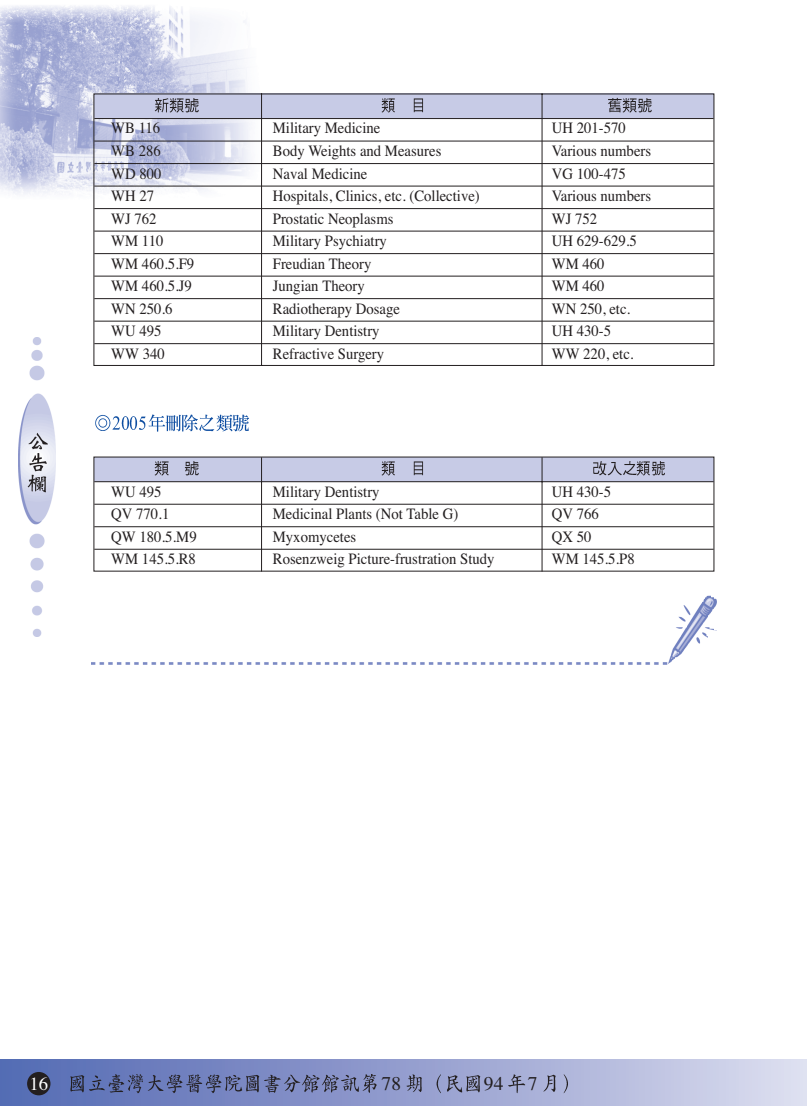
<style>
.page{position:relative;width:807px;height:1106px;background:#fff}
.page>*{position:absolute;margin:0;border:0;box-sizing:border-box;transform-origin:0 0}
.t1{font:19.5px "Times";color:#231f20}
.t2{font:18.75px "Times";color:#fff}
.t3{font:15.75px "Times";color:#231f20;scale:.94 1}
</style>
<div class="page">
<img style="left:0;top:6px;width:246px;height:188px">
<div style="left:0;top:1059px;width:807px;height:47px;background:linear-gradient(to right,#5066b1,#dadbee)"></div>
<img style="left:18px;top:338px;width:37px;height:298px">
<div style="left:27px;top:1071px;width:23px;height:24px;background:#231f20;border-radius:50%"></div>
<img style="left:68px;top:1074px;width:19px;height:24px">
<img style="left:87px;top:1074px;width:19px;height:24px">
<img style="left:106px;top:1074px;width:20px;height:24px">
<img style="left:126px;top:1074px;width:20px;height:24px">
<img style="left:146px;top:1074px;width:19px;height:24px">
<img style="left:165px;top:1074px;width:19px;height:24px">
<img style="left:184px;top:1074px;width:20px;height:24px">
<img style="left:204px;top:1074px;width:20px;height:24px">
<img style="left:224px;top:1074px;width:19px;height:24px">
<img style="left:243px;top:1074px;width:19px;height:24px">
<img style="left:262px;top:1074px;width:20px;height:24px">
<img style="left:282px;top:1074px;width:20px;height:24px">
<img style="left:302px;top:1074px;width:19px;height:24px">
<img style="left:321px;top:1074px;width:19px;height:24px">
<img style="left:340px;top:1074px;width:20px;height:24px">
<img style="left:360px;top:1074px;width:24px;height:24px">
<img style="left:405px;top:1074px;width:19px;height:24px">
<img style="left:424px;top:1074px;width:20px;height:24px">
<img style="left:444px;top:1074px;width:20px;height:24px">
<img style="left:464px;top:1074px;width:24px;height:24px">
<img style="left:507px;top:1074px;width:24px;height:24px">
<img style="left:542px;top:1074px;width:19px;height:24px">
<img style="left:561px;top:1074px;width:24px;height:24px">
<img style="left:27px;top:430px;width:27px;height:42px">
<img style="left:27px;top:472px;width:27px;height:23px">
<svg style="left:93px;top:93px;width:622px;height:479px"></svg>
<img style="left:154px;top:460px;width:16px;height:18px">
<img style="left:170px;top:460px;width:14px;height:18px">
<img style="left:184px;top:460px;width:18px;height:18px">
<img style="left:381px;top:460px;width:15px;height:18px">
<img style="left:396px;top:460px;width:15px;height:18px">
<img style="left:411px;top:460px;width:18px;height:18px">
<img style="left:592px;top:460px;width:16px;height:18px">
<img style="left:608px;top:460px;width:14px;height:18px">
<img style="left:622px;top:460px;width:14px;height:18px">
<img style="left:636px;top:460px;width:15px;height:18px">
<img style="left:651px;top:460px;width:18px;height:18px">
<hr style="left:94px;top:504px;width:620px;height:1px;background:#231f20">
<hr style="left:94px;top:526px;width:620px;height:1px;background:#231f20">
<hr style="left:94px;top:549px;width:620px;height:1px;background:#231f20">
<img style="left:92px;top:596px;width:624px;height:68px">
<p class="t3" style="left:111px;top:122px;width:54px">WB 116</p>
<p class="t3" style="left:273px;top:122px;width:116px">Military Medicine</p>
<p class="t3" style="left:552px;top:122px;width:80px">UH 201-570</p>
<p class="t3" style="left:111px;top:145px;width:54px">WB 286</p>
<p class="t3" style="left:273px;top:145px;width:181px">Body Weights and Measures</p>
<p class="t3" style="left:552px;top:145px;width:107px">Various numbers</p>
<p class="t3" style="left:111px;top:167px;width:55px">WD 800</p>
<p class="t3" style="left:273px;top:167px;width:102px">Naval Medicine</p>
<p class="t3" style="left:552px;top:167px;width:80px">VG 100-475</p>
<p class="t3" style="left:111px;top:190px;width:47px">WH 27</p>
<p class="t3" style="left:273px;top:190px;width:222px">Hospitals, Clinics, etc. (Collective)</p>
<p class="t3" style="left:552px;top:190px;width:107px">Various numbers</p>
<p class="t3" style="left:111px;top:212px;width:50px">WJ 762</p>
<p class="t3" style="left:273px;top:212px;width:130px">Prostatic Neoplasms</p>
<p class="t3" style="left:552px;top:212px;width:50px">WJ 752</p>
<p class="t3" style="left:111px;top:235px;width:57px">WM 110</p>
<p class="t3" style="left:273px;top:235px;width:123px">Military Psychiatry</p>
<p class="t3" style="left:552px;top:235px;width:92px">UH 629-629.5</p>
<p class="t3" style="left:111px;top:257px;width:90px">WM 460.5.F9</p>
<p class="t3" style="left:273px;top:257px;width:106px">Freudian Theory</p>
<p class="t3" style="left:552px;top:257px;width:58px">WM 460</p>
<p class="t3" style="left:111px;top:280px;width:87px">WM 460.5.J9</p>
<p class="t3" style="left:273px;top:280px;width:99px">Jungian Theory</p>
<p class="t3" style="left:552px;top:280px;width:58px">WM 460</p>
<p class="t3" style="left:111px;top:302px;width:67px">WN 250.6</p>
<p class="t3" style="left:273px;top:302px;width:137px">Radiotherapy Dosage</p>
<p class="t3" style="left:552px;top:302px;width:85px">WN 250, etc.</p>
<p class="t3" style="left:111px;top:325px;width:55px">WU 495</p>
<p class="t3" style="left:273px;top:325px;width:115px">Military Dentistry</p>
<p class="t3" style="left:552px;top:325px;width:65px">UH 430-5</p>
<p class="t3" style="left:111px;top:347px;width:58px">WW 340</p>
<p class="t3" style="left:273px;top:347px;width:120px">Refractive Surgery</p>
<p class="t3" style="left:552px;top:347px;width:89px">WW 220, etc.</p>
<p class="t3" style="left:111px;top:485px;width:55px">WU 495</p>
<p class="t3" style="left:273px;top:485px;width:115px">Military Dentistry</p>
<p class="t3" style="left:552px;top:485px;width:65px">UH 430-5</p>
<p class="t3" style="left:111px;top:508px;width:63px">QV 770.1</p>
<p class="t3" style="left:273px;top:508px;width:199px">Medicinal Plants (Not Table G)</p>
<p class="t3" style="left:552px;top:508px;width:52px">QV 766</p>
<p class="t3" style="left:111px;top:530px;width:92px">QW 180.5.M9</p>
<p class="t3" style="left:273px;top:530px;width:90px">Myxomycetes</p>
<p class="t3" style="left:552px;top:530px;width:44px">QX 50</p>
<p class="t3" style="left:111px;top:553px;width:92px">WM 145.5.R8</p>
<p class="t3" style="left:273px;top:553px;width:237px">Rosenzweig Picture-frustration Study</p>
<p class="t3" style="left:552px;top:553px;width:90px">WM 145.5.P8</p>
<p class="t2" style="left:30px;top:1077px;width:20px">16</p>
<p class="t1" style="left:382px;top:1076px;width:21px">78</p>
<p class="t1" style="left:484px;top:1076px;width:21px">94</p>
<p class="t1" style="left:528px;top:1076px;width:11px">7</p>
</div>
